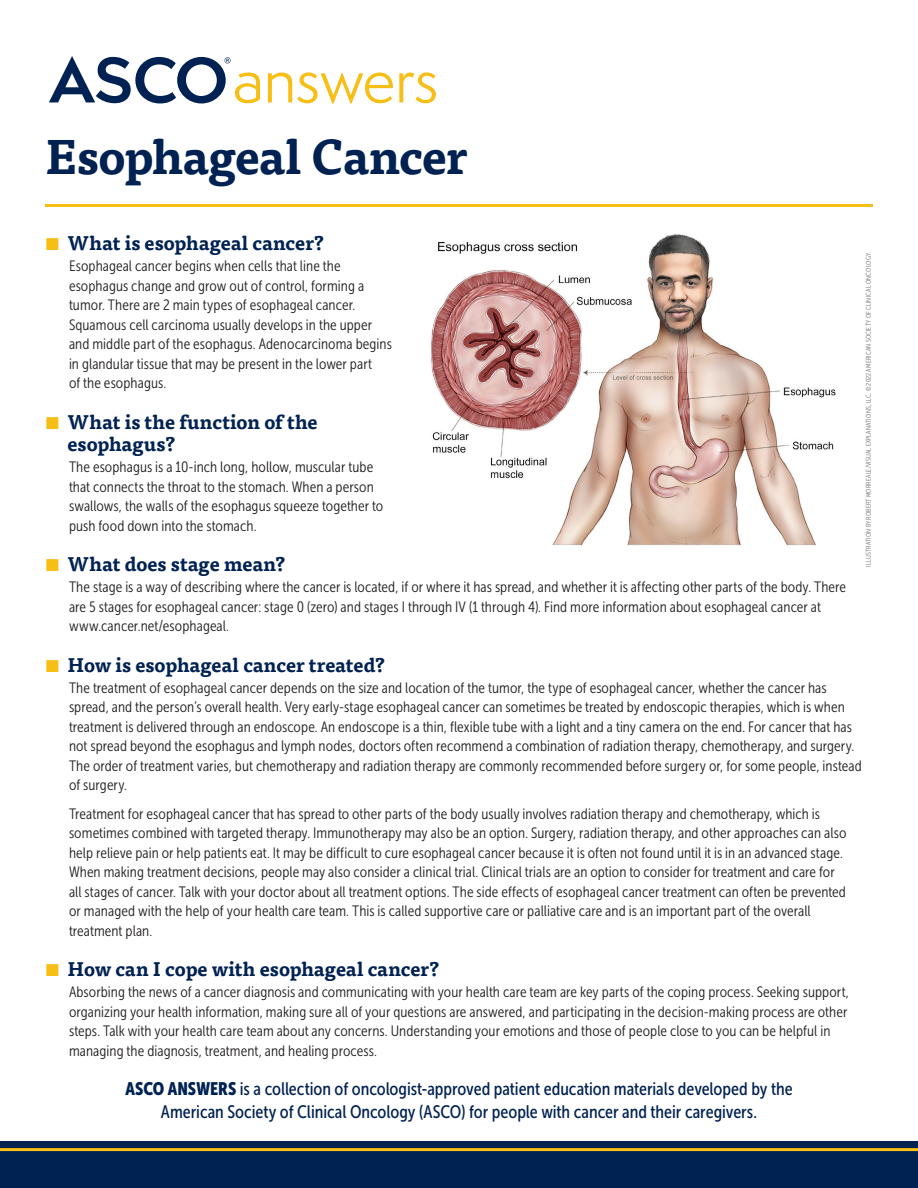
<style>
.page{position:relative;width:918px;height:1188px;background:#fff}
.page>*{position:absolute;margin:0;border:0;box-sizing:border-box;transform-origin:0 0}
.t1{font:700 48px "Tisa Pro";letter-spacing:-.02em;color:#002252}
.t2{font:700 19.5px/22.5px "Tisa Pro";color:#002252}
.t3{font:18px/22.5px "Museo Sans Cond 500";letter-spacing:-.005em;color:#002252;text-align:center}
.t4{font:15px/19.5px "Museo Sans Cond 300";letter-spacing:.005em;color:#231f20}
.t5{font:6.75px "Museo Sans Cond 300";color:#6c6d70}
.s1{font-family:"Museo Sans Cond 900"}
</style>
<div class="page">
<svg style="left:49px;top:56px;width:211px;height:47px"></svg>
<svg style="left:268px;top:72px;width:125px;height:32px"></svg>
<svg style="left:399px;top:72px;width:37px;height:31px"></svg>
<div style="left:0;top:1141px;width:918px;height:47px;background:#002252"></div>
<hr style="left:0;top:1148px;width:918px;height:3px;background:#f7be16">
<hr style="left:45px;top:204px;width:828px;height:3px;background:#f7be16">
<img style="left:431px;top:234px;width:405px;height:312px">
<h1 class="t1" style="left:45px;top:118px;width:424px">Esophageal Cancer</h1>
<h2 class="t2" style="left:68px;top:231px;width:258px">What is esophageal cancer?</h2>
<p class="t4" style="left:69px;top:257px;width:324px">Esophageal cancer begins when cells that line the esophagus change and grow out of control, forming a tumor. There are 2 main types of esophageal cancer.<br>Squamous cell carcinoma usually develops in the upper and middle part of the esophagus. Adenocarcinoma begins in glandular tissue that may be present in the lower part<br>of the esophagus.</p>
<h2 class="t2" style="left:68px;top:410px;width:252px">What is the function of the esophagus?</h2>
<p class="t4" style="left:69px;top:458px;width:316px">The esophagus is a 10-inch long, hollow, muscular tube that connects the throat to the stomach. When a person swallows, the walls of the esophagus squeeze together to push food down into the stomach.</p>
<p class="t5" style="left:865px;top:567px;width:316px;rotate:-90deg">I L SUL T R A T I O N B Y R O TREB M O / ELAERR V I LAUS E X P NAL A T I O N L , S ©. CL 2 220 A M NAC I RE S O C I E YT O CF L I N I LAC O N C O OL G Y .</p>
<h2 class="t2" style="left:68px;top:552px;width:220px">What does stage mean?</h2>
<p class="t4" style="left:69px;top:578px;width:779px">The stage is a way of describing where the cancer is located, if or where it has spread, and whether it is affecting other parts of the body. There are 5 stages for esophageal cancer: stage 0 (zero) and stages I through IV (1 through 4). Find more information about esophageal cancer at www.cancer.net/esophageal.</p>
<h2 class="t2" style="left:68px;top:653px;width:319px">How is esophageal cancer treated?</h2>
<p class="t4" style="left:69px;top:678px;width:794px">The treatment of esophageal cancer depends on the size and location of the tumor, the type of esophageal cancer, whether the cancer has spread, and the person’s overall health. Very early-stage esophageal cancer can sometimes be treated by endoscopic therapies, which is when treatment is delivered through an endoscope. An endoscope is a thin, flexible tube with a light and a tiny camera on the end. For cancer that has not spread beyond the esophagus and lymph nodes, doctors often recommend a combination of radiation therapy, chemotherapy, and surgery.<br>The order of treatment varies, but chemotherapy and radiation therapy are commonly recommended before surgery or, for some people, instead of surgery.</p>
<p class="t4" style="left:69px;top:804px;width:779px">Treatment for esophageal cancer that has spread to other parts of the body usually involves radiation therapy and chemotherapy, which is sometimes combined with targeted therapy. Immunotherapy may also be an option. Surgery, radiation therapy, and other approaches can also help relieve pain or help patients eat. It may be difficult to cure esophageal cancer because it is often not found until it is in an advanced stage.<br>When making treatment decisions, people may also consider a clinical trial. Clinical trials are an option to consider for treatment and care for all stages of cancer. Talk with your doctor about all treatment options. The side effects of esophageal cancer treatment can often be prevented or managed with the help of your health care team. This is called supportive care or palliative care and is an important part of the overall treatment plan.</p>
<h2 class="t2" style="left:68px;top:957px;width:373px">How can I cope with esophageal cancer?</h2>
<p class="t4" style="left:69px;top:983px;width:782px">Absorbing the news of a cancer diagnosis and communicating with your health care team are key parts of the coping process. Seeking support, organizing your health information, making sure all of your questions are answered, and participating in the decision-making process are other steps. Talk with your health care team about any concerns. Understanding your emotions and those of people close to you can be helpful in managing the diagnosis, treatment, and healing process.</p>
<p class="t3" style="left:125px;top:1078px;width:669px"><span class="s1">ASCO ANSWERS</span> is a collection of oncologist-approved patient education materials developed by the<br>American Society of Clinical Oncology (ASCO) for people with cancer and their caregivers.</p>
</div>
